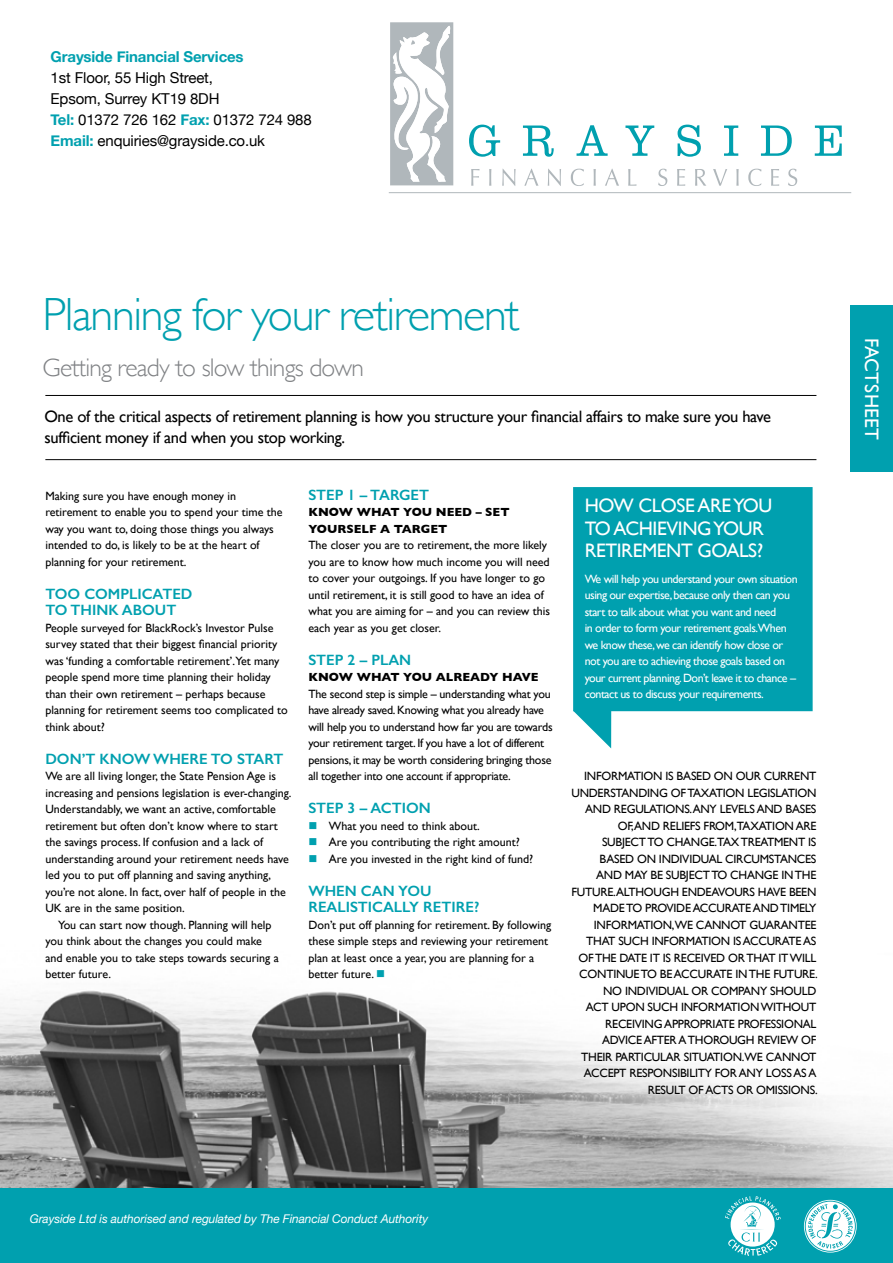
<style>
.page{position:relative;width:893px;height:1263px;background:#fff}
.page>*{position:absolute;margin:0;border:0;box-sizing:border-box;transform-origin:0 0}
.t1{font:300 46.5px "Gill Sans";letter-spacing:-.03em;color:#00a0af}
.t2{font:300 25.5px "Gill Sans";letter-spacing:-.03em;color:#808285}
.t3{font:19.5px/22.5px "Gill Sans";letter-spacing:-.02em;color:#fff}
.t4{font:19.5px "Gill Sans";letter-spacing:.01em;color:#fff}
.t5{font:16.5px/21px "Gill Sans";letter-spacing:-.02em;color:#000}
.t6{font:600 15px/16.5px "Gill Sans";color:#00a0af}
.t7{font:15px/21px "Helvetica Neue";letter-spacing:-.01em;color:#000}
.t8{font:700 15px "Helvetica Neue";letter-spacing:-.01em;color:#00a0af}
.t9{font:12px/16.5px "Gill Sans";color:#000}
.t10{font:12px/16.5px "Gill Sans";letter-spacing:-.02em;color:#000}
.t11{font:12px/16.5px "Gill Sans";letter-spacing:-.04em;color:#fff}
.t12{font:italic 12px "Helvetica Neue";letter-spacing:-.01em;color:#fff}
.t13{font:700 12px/16.5px "Gill Sans";color:#000}
.s1{font-weight:700;color:#00a0af}
.s2{color:#00a0af}
</style>
<div class="page">
<img style="left:0;top:990px;width:893px;height:198px">
<hr style="left:45px;top:459px;width:771px;height:1px;background:#000">
<hr style="left:45px;top:395px;width:771px;height:1px;background:#000">
<svg style="left:573px;top:711px;width:38px;height:37px"></svg>
<div style="left:573px;top:487px;width:240px;height:224px;background:#00a0af"></div>
<div style="left:850px;top:306px;width:43px;height:166px;background:#00a0af"></div>
<div style="left:0;top:1188px;width:893px;height:75px;background:#00a0af"></div>
<svg style="left:469px;top:125px;width:31px;height:32px"></svg>
<svg style="left:523px;top:125px;width:31px;height:32px"></svg>
<svg style="left:576px;top:125px;width:32px;height:31px"></svg>
<svg style="left:625px;top:125px;width:29px;height:31px"></svg>
<svg style="left:678px;top:125px;width:23px;height:32px"></svg>
<svg style="left:724px;top:125px;width:14px;height:31px"></svg>
<svg style="left:761px;top:125px;width:31px;height:31px"></svg>
<svg style="left:815px;top:125px;width:27px;height:31px"></svg>
<svg style="left:471px;top:169px;width:9px;height:17px"></svg>
<svg style="left:489px;top:169px;width:2px;height:17px"></svg>
<svg style="left:502px;top:169px;width:14px;height:17px"></svg>
<svg style="left:524px;top:169px;width:14px;height:17px"></svg>
<svg style="left:548px;top:169px;width:13px;height:17px"></svg>
<svg style="left:571px;top:169px;width:13px;height:17px"></svg>
<svg style="left:594px;top:169px;width:2px;height:17px"></svg>
<svg style="left:605px;top:169px;width:14px;height:17px"></svg>
<svg style="left:628px;top:169px;width:8px;height:17px"></svg>
<svg style="left:658px;top:169px;width:9px;height:17px"></svg>
<svg style="left:677px;top:169px;width:8px;height:17px"></svg>
<svg style="left:695px;top:169px;width:11px;height:17px"></svg>
<svg style="left:713px;top:169px;width:14px;height:17px"></svg>
<svg style="left:736px;top:169px;width:3px;height:17px"></svg>
<svg style="left:748px;top:169px;width:14px;height:17px"></svg>
<svg style="left:771px;top:169px;width:8px;height:17px"></svg>
<svg style="left:788px;top:169px;width:9px;height:17px"></svg>
<hr style="left:389px;top:192px;width:462px;height:1px;background:#b0b7bb">
<svg style="left:390px;top:22px;width:63px;height:163px"></svg>
<svg style="left:804px;top:1200px;width:53px;height:52px"></svg>
<svg style="left:725px;top:1196px;width:56px;height:59px"></svg>
<p class="t8" style="left:51px;top:47px;width:195px">Grayside Financial Services</p>
<p class="t7" style="left:51px;top:67px;width:263px">1st Floor, 55 High Street,<br>Epsom, Surrey KT19 8DH<br><span class="s1">Tel:</span> 01372 726 162 <span class="s1">Fax:</span> 01372 724 988<br><span class="s1">Email:</span> enquiries@grayside.co.uk</p>
<h1 class="t1" style="left:43px;top:288px;width:478px">Planning for your retirement</h1>
<h2 class="t2" style="left:43px;top:353px;width:323px">Getting ready to slow things down</h2>
<h3 class="t5" style="left:44px;top:406px;width:728px">One of the critical aspects of retirement planning is how you structure your financial affairs to make sure you have sufficient money if and when you stop working.</h3>
<p class="t9" style="left:45px;top:487px;width:239px">Making sure you have enough money in retirement to enable you to spend your time the way you want to, doing those things you always intended to do, is likely to be at the heart of planning for your retirement.</p>
<p class="t6" style="left:45px;top:585px;width:149px">TOO COMPLICATED<br>TO THINK ABOUT</p>
<p class="t9" style="left:45px;top:619px;width:244px">People surveyed for BlackRock’s Investor Pulse survey stated that their biggest financial priority was ‘funding a comfortable retirement’.Yet many people spend more time planning their holiday than their own retirement – perhaps because planning for retirement seems too complicated to think about?</p>
<p class="t6" style="left:45px;top:750px;width:240px">DON’T KNOW WHERE TO START</p>
<p class="t9" style="left:45px;top:768px;width:232px">We are all living longer, the State Pension Age is</p>
<p class="t9" style="left:45px;top:784px;width:248px">increasing and pensions legislation is ever-changing.</p>
<p class="t9" style="left:45px;top:801px;width:232px">Understandably, we want an active, comfortable</p>
<p class="t9" style="left:45px;top:817px;width:234px">retirement but often don’t know where to start</p>
<p class="t9" style="left:45px;top:834px;width:219px">the savings process. If confusion and a lack of</p>
<p class="t9" style="left:45px;top:850px;width:245px">understanding around your retirement needs have</p>
<p class="t9" style="left:45px;top:867px;width:227px">led you to put off planning and saving anything,</p>
<p class="t9" style="left:45px;top:883px;width:242px">you’re not alone. In fact, over half of people in the</p>
<p class="t9" style="left:45px;top:900px;width:141px">UK are in the same position.</p>
<p class="t9" style="left:58px;top:916px;width:215px">You can start now though. Planning will help</p>
<p class="t9" style="left:45px;top:933px;width:218px">you think about the changes you could make</p>
<p class="t9" style="left:45px;top:949px;width:235px">and enable you to take steps towards securing a</p>
<p class="t9" style="left:45px;top:966px;width:67px">better future.</p>
<p class="t6" style="left:308px;top:486px;width:122px">STEP 1 – TARGET</p>
<p class="t13" style="left:308px;top:504px;width:203px">KNOW WHAT YOU NEED – SET<br>YOURSELF A TARGET</p>
<p class="t9" style="left:308px;top:537px;width:243px">The closer you are to retirement, the more likely you are to know how much income you will need to cover your outgoings. If you have longer to go until retirement, it is still good to have an idea of what you are aiming for – and you can review this each year as you get closer.</p>
<p class="t6" style="left:308px;top:651px;width:104px">STEP 2 – PLAN</p>
<p class="t13" style="left:308px;top:669px;width:232px">KNOW WHAT YOU ALREADY HAVE</p>
<p class="t10" style="left:308px;top:685px;width:246px">The second step is simple – understanding what you have already saved. Knowing what you already have will help you to understand how far you are towards your retirement target. If you have a lot of different pensions, it may be worth considering bringing those all together into one account if appropriate.</p>
<p class="t6" style="left:308px;top:800px;width:124px">STEP 3 – ACTION</p>
<p class="t9" style="left:308px;top:817px;width:173px"><span class="s2">■</span> What you need to think about.</p>
<p class="t9" style="left:308px;top:834px;width:213px"><span class="s2">■</span> Are you contributing the right amount?</p>
<p class="t9" style="left:308px;top:850px;width:226px"><span class="s2">■</span> Are you invested in the right kind of fund?</p>
<p class="t6" style="left:308px;top:882px;width:172px">WHEN CAN YOU<br>REALISTICALLY RETIRE?</p>
<p class="t9" style="left:308px;top:916px;width:244px">Don’t put off planning for retirement. By following these simple steps and reviewing your retirement plan at least once a year, you are planning for a better future. <span class="s2">■</span></p>
<h3 class="t3" style="left:585px;top:494px;width:189px">HOW CLOSE ARE YOU<br>TO ACHIEVING YOUR<br>RETIREMENT GOALS?</h3>
<p class="t11" style="left:585px;top:570px;width:215px">We will help you understand your own situation using our expertise, because only then can you start to talk about what you want and need<br>in order to form your retirement goals.When we know these, we can identify how close or not you are to achieving those goals based on your current planning. Don’t leave it to chance – contact us to discuss your requirements.</p>
<p class="t10" style="left:571px;top:768px;width:248px;text-align:right">INFORMATION IS BASED ON OUR CURRENT UNDERSTANDING OF TAXATION LEGISLATION AND REGULATIONS.ANY LEVELS AND BASES OF,AND RELIEFS FROM,TAXATION ARE<br>SUBJECT TO CHANGE.TAX TREATMENT IS BASED ON INDIVIDUAL CIRCUMSTANCES<br>AND MAY BE SUBJECT TO CHANGE IN THE FUTURE.ALTHOUGH ENDEAVOURS HAVE BEEN MADE TO PROVIDE ACCURATE AND TIMELY INFORMATION,WE CANNOT GUARANTEE THAT SUCH INFORMATION IS ACCURATE AS OF THE DATE IT IS RECEIVED OR THAT IT WILL CONTINUE TO BE ACCURATE IN THE FUTURE.<br>NO INDIVIDUAL OR COMPANY SHOULD<br>ACT UPON SUCH INFORMATION WITHOUT RECEIVING APPROPRIATE PROFESSIONAL ADVICE AFTER A THOROUGH REVIEW OF THEIR PARTICULAR SITUATION.WE CANNOT ACCEPT RESPONSIBILITY FOR ANY LOSS AS A RESULT OF ACTS OR OMISSIONS.</p>
<h3 class="t4" style="left:883px;top:338px;width:104px;rotate:90deg">FACTSHEET</h3>
<p class="t12" style="left:30px;top:1212px;width:400px">Grayside Ltd is authorised and regulated by The Financial Conduct Authority</p>
</div>
